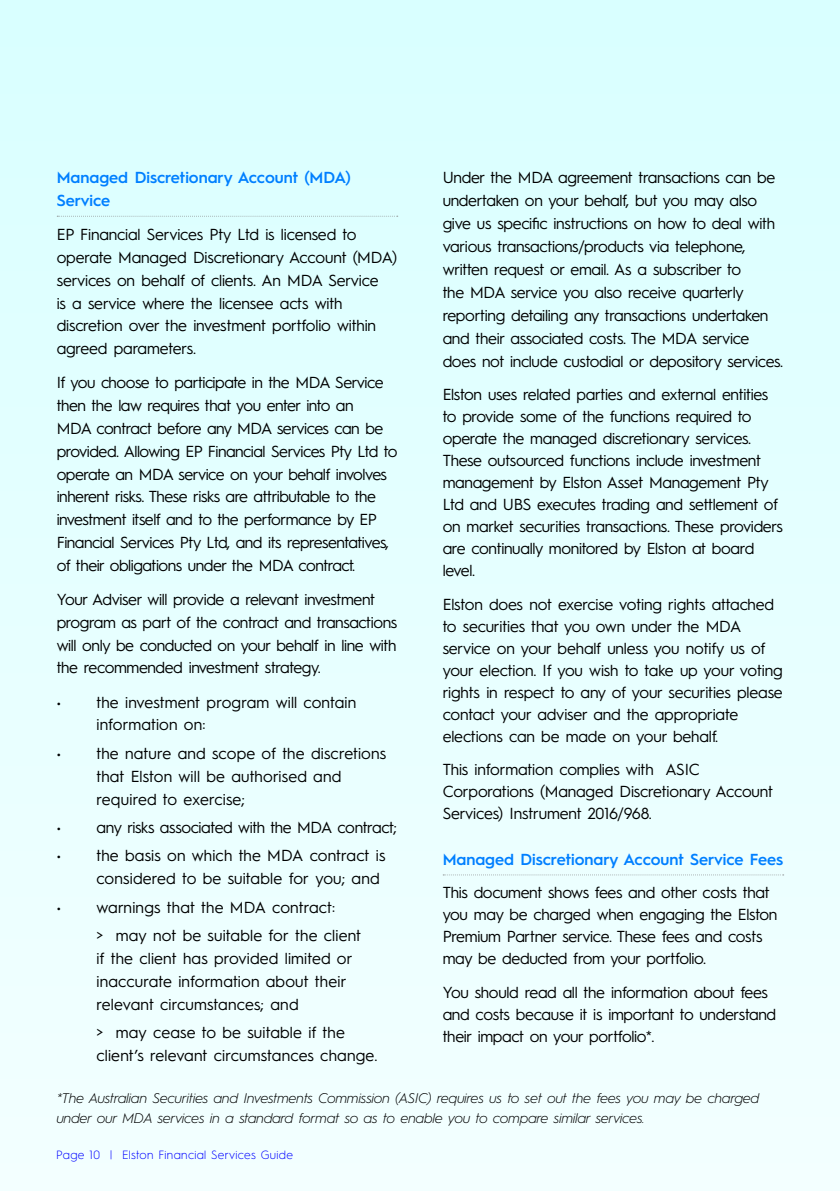
<style>
.page{position:relative;width:840px;height:1191px;background:#fff}
.page>*{position:absolute;margin:0;border:0;box-sizing:border-box;transform-origin:0 0}
.t1{font:16px/22px "Hurme Geometric Sans 1";letter-spacing:-.02em;color:#000}
.t2{font:16px/22.8px "Hurme Geometric Sans 1";letter-spacing:.01em;color:#000}
.t3{font:600 16px/23px "Hurme Geometric Sans 1";color:#007fff}
.t4{font:16px/22.8px "Hurme Geometric Sans 1";letter-spacing:.005em;color:#000}
.t5{font:italic 300 14px/20px "Hurme Geometric Sans 1";letter-spacing:-.01em;color:#000}
.t6{font:300 12px "Hurme Geometric Sans 1";letter-spacing:.025em;color:#00f}
</style>
<div class="page">
<div style="left:0;top:0;width:839px;height:1191px;background:linear-gradient(to right,#e6ffff,#e6ffff)"></div>
<svg style="left:57px;top:216px;width:340px;height:1px"></svg>
<svg style="left:443px;top:874px;width:340px;height:1px"></svg>
<p class="t3" style="left:57px;top:167px;width:295px">Managed Discretionary Account (MDA)<br>Service</p>
<p class="t1" style="left:57px;top:224px;width:342px;line-height:22.8px">EP Financial Services Pty Ltd is licensed to operate Managed Discretionary Account (MDA) services on behalf of clients. An MDA Service<br>is a service where the licensee acts with discretion over the investment portfolio within agreed parameters.</p>
<p class="t1" style="left:57px;top:372px;width:342px;line-height:22.8px">If you choose to participate in the MDA Service then the law requires that you enter into an<br>MDA contract before any MDA services can be provided. Allowing EP Financial Services Pty Ltd to operate an MDA service on your behalf involves inherent risks. These risks are attributable to the investment itself and to the performance by EP Financial Services Pty Ltd, and its representatives, of their obligations under the MDA contract.</p>
<p class="t1" style="left:57px;top:589px;width:342px;line-height:22.8px">Your Adviser will provide a relevant investment program as part of the contract and transactions will only be conducted on your behalf in line with the recommended investment strategy.</p>
<p class="t4" style="left:96px;top:691px;width:261px;text-indent:-40px">• the investment program will contain information on:</p>
<p class="t2" style="left:96px;top:743px;width:291px;text-indent:-40px">• the nature and scope of the discretions that Elston will be authorised and required to exercise;</p>
<p class="t1" style="left:57px;top:817px;width:342px">• any risks associated with the MDA contract;</p>
<p class="t2" style="left:96px;top:845px;width:290px;text-indent:-40px">• the basis on which the MDA contract is considered to be suitable for you; and</p>
<p class="t2" style="left:96px;top:894px;width:266px;line-height:28.4px;text-indent:-40px">• warnings that the MDA contract:<br>&gt; may not be suitable for the client</p>
<p class="t2" style="left:96px;top:948px;width:257px">if the client has provided limited or inaccurate information about their relevant circumstances; and</p>
<p class="t2" style="left:96px;top:1022px;width:282px">&gt; may cease to be suitable if the client’s relevant circumstances change.</p>
<p class="t1" style="left:442px;top:167px;width:342px;line-height:23px">Under the MDA agreement transactions can be undertaken on your behalf, but you may also give us specific instructions on how to deal with various transactions/products via telephone, written request or email. As a subscriber to<br>the MDA service you also receive quarterly reporting detailing any transactions undertaken and their associated costs. The MDA service does not include custodial or depository services.</p>
<p class="t1" style="left:442px;top:384px;width:341px">Elston uses related parties and external entities to provide some of the functions required to operate the managed discretionary services.<br>These outsourced functions include investment management by Elston Asset Management Pty Ltd and UBS executes trading and settlement of on market securities transactions. These providers are continually monitored by Elston at board level.</p>
<p class="t1" style="left:442px;top:594px;width:341px">Elston does not exercise voting rights attached to securities that you own under the MDA service on your behalf unless you notify us of your election. If you wish to take up your voting rights in respect to any of your securities please contact your adviser and the appropriate elections can be made on your behalf.</p>
<p class="t1" style="left:442px;top:759px;width:332px">This information complies with ASIC<br>Corporations (Managed Discretionary Account<br>Services) Instrument 2016/968.</p>
<p class="t3" style="left:442px;top:848px;width:342px">Managed Discretionary Account Service Fees</p>
<p class="t1" style="left:442px;top:882px;width:336px">This document shows fees and other costs that you may be charged when engaging the Elston Premium Partner service. These fees and costs may be deducted from your portfolio.</p>
<p class="t1" style="left:442px;top:981px;width:335px">You should read all the information about fees and costs because it is important to understand their impact on your portfolio*.</p>
<p class="t5" style="left:57px;top:1088px;width:704px">*The Australian Securities and Investments Commission (ASIC) requires us to set out the fees you may be charged under our MDA services in a standard format so as to enable you to compare similar services.</p>
<p class="t6" style="left:56px;top:1150px;width:238px">Page 10 | Elston Financial Services Guide</p>
</div>
